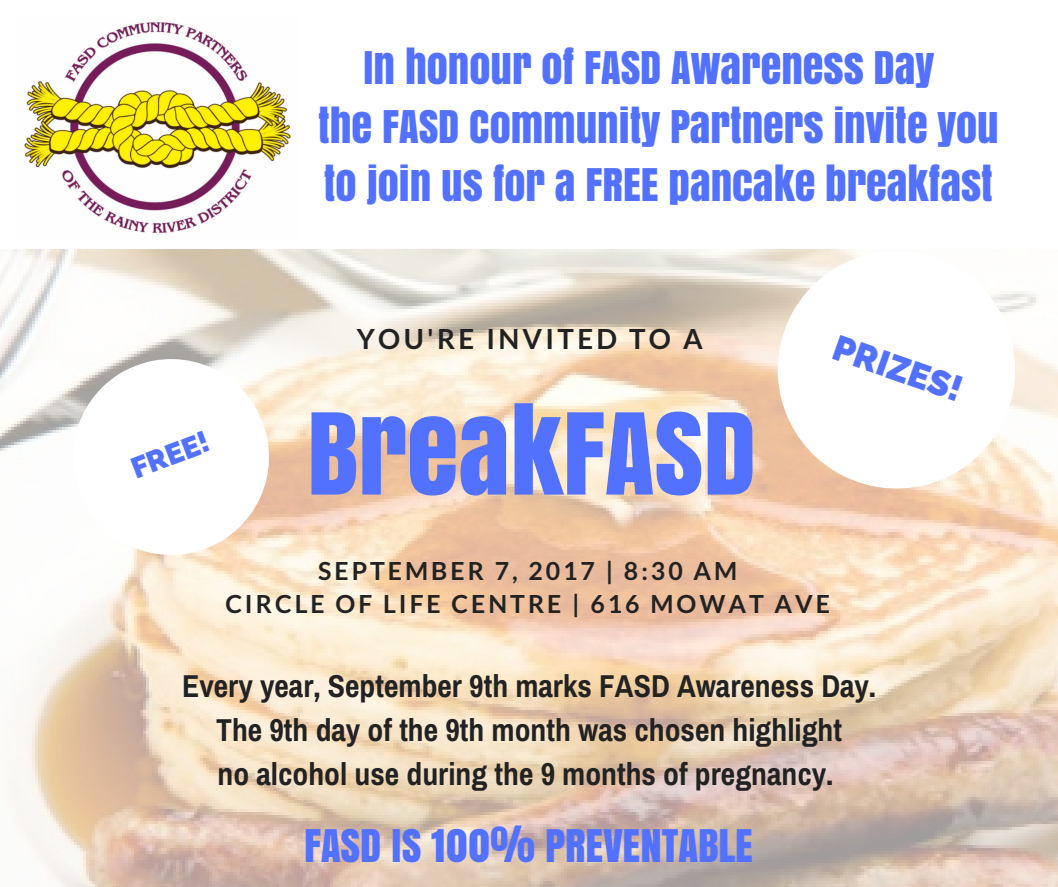
<style>
.page{position:relative;width:1058px;height:887px;background:#fff}
.page>*{position:absolute;margin:0;border:0;box-sizing:border-box;transform-origin:0 0}
.t1{font:105.6px "Anton";color:#5271ff}
.t2{font:42.3px/58.5px "Anton";color:#5271ff;text-align:center}
.t3{font:800 35.4px "Raleway";color:#5271ff}
.t4{font:700 31.65px/43.8px "Archivo Narrow";color:#222;text-align:center}
.t5{font:800 29.25px "Raleway";color:#5271ff}
.t6{font:700 27.75px "Lato";letter-spacing:.12em;color:#222}
.t7{font:700 24.9px/33.8px "Lato";letter-spacing:.12em;color:#222;text-align:center}
</style>
<div class="page">
<img style="left:0;top:250px;width:1057px;height:636px">
<img style="left:24px;top:22px;width:267px;height:211px">
<svg style="left:45px;top:330px;width:252px;height:253px"></svg>
<svg style="left:745px;top:249px;width:302px;height:272px"></svg>
<h2 class="t2" style="left:318px;top:38px;width:682px">IN HONOUR OF FASD AWARENESS DAY<br>THE FASD COMMUNITY PARTNERS INVITE YOU<br>TO JOIN US FOR A FREE PANCAKE BREAKFAST</h2>
<p class="t5" style="left:126px;top:453px;width:82px;rotate:-21deg">FREE!</p>
<p class="t6" style="left:357px;top:321px;width:347px">YOU'RE INVITED TO A</p>
<h1 class="t1" style="left:307px;top:374px;width:450px">BREAKFASD</h1>
<p class="t3" style="left:840px;top:326px;width:136px;rotate:19deg">PRIZES!</p>
<p class="t7" style="left:225px;top:553px;width:606px">SEPTEMBER 7, 2017 | 8:30 AM<br>CIRCLE OF LIFE CENTRE | 616 MOWAT AVE</p>
<p class="t4" style="left:182px;top:663px;width:695px">Every year, September 9th marks FASD Awareness Day.<br>The 9th day of the 9th month was chosen highlight<br>no alcohol use during the 9 months of pregnancy.</p>
<h2 class="t2" style="left:304px;top:815px;width:450px">FASD IS 100% PREVENTABLE</h2>
</div>
